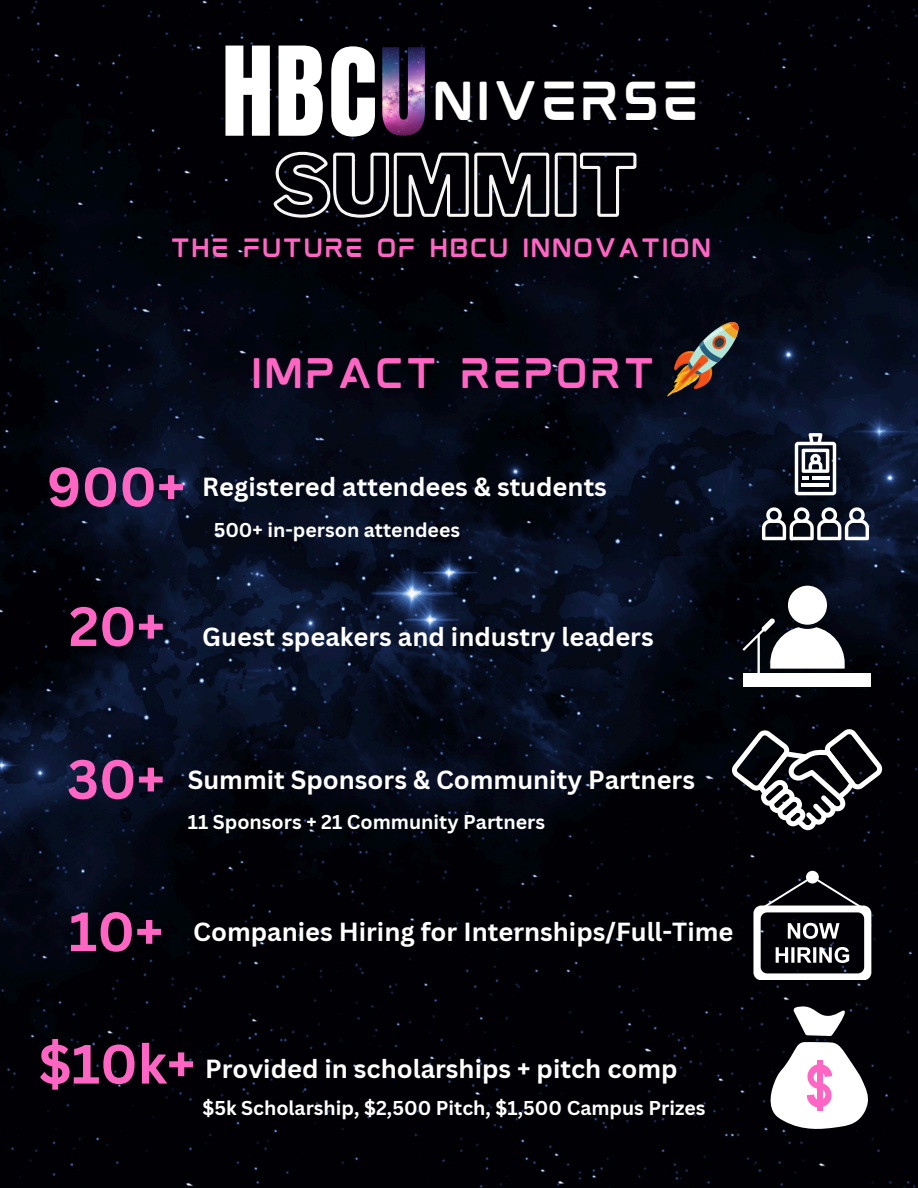
<style>
.page{position:relative;width:918px;height:1188px;background:#fff}
.page>*{position:absolute;margin:0;border:0;box-sizing:border-box;transform-origin:0 0}
.t1{font:700 54px "Canva Sans";color:#ff66c4}
.t2{font:46.5px "mokotoglitch";color:#fff}
.t3{font:36.3px "mokotoglitch";color:#ff66c4}
.t4{font:700 25.5px "Canva Sans";color:#fff}
.t5{font:22.5px "mokotoglitch";color:#ff66c4}
.t6{font:700 19.5px "Canva Sans";color:#fff}
</style>
<div class="page">
<img style="left:0;top:0;width:918px;height:1188px">
<svg style="left:667px;top:319px;width:75px;height:78px;background:#483c34"></svg>
<svg style="left:762px;top:507px;width:107px;height:33px"></svg>
<svg style="left:795px;top:433px;width:41px;height:62px"></svg>
<hr style="left:812px;top:476px;width:17px;height:4px;background:#fff">
<hr style="left:802px;top:483px;width:27px;height:4px;background:#fff">
<div style="left:788px;top:586px;width:39px;height:39px;background:#fff;border-radius:50%"></div>
<div style="left:744px;top:673px;width:127px;height:14px;background:#fff"></div>
<svg style="left:742px;top:618px;width:103px;height:59px"></svg>
<svg style="left:732px;top:729px;width:150px;height:101px"></svg>
<div style="left:806px;top:871px;width:13px;height:13px;background:#fff;border-radius:50%"></div>
<svg style="left:753px;top:879px;width:118px;height:101px"></svg>
<svg style="left:766px;top:1042px;width:103px;height:89px"></svg>
<div style="left:817px;top:1061px;width:5px;height:50px;background:#ff66c4"></div>
<svg style="left:794px;top:1006px;width:52px;height:30px"></svg>
<svg style="left:225px;top:46px;width:45px;height:90px"></svg>
<svg style="left:279px;top:46px;width:44px;height:90px"></svg>
<svg style="left:331px;top:46px;width:44px;height:91px"></svg>
<img style="left:382px;top:47px;width:43px;height:89px">
<svg style="left:272px;top:150px;width:366px;height:70px;background:#2d2d31"></svg>
<h2 class="t2" style="left:432px;top:85px;width:270px">NIVERSE</h2>
<p class="t5" style="left:170px;top:240px;width:544px">THE FUTURE OF HBCU INNOVATION</p>
<p class="t3" style="left:251px;top:361px;width:407px">IMPACT REPORT</p>
<h4 class="t1" style="left:47px;top:449px;width:140px">900+</h4>
<p class="t4" style="left:202px;top:469px;width:406px">Registered attendees &amp; students</p>
<h1 class="t6" style="left:214px;top:516px;width:248px">500+ in-person attendees</h1>
<h2 class="t1" style="left:69px;top:588px;width:98px">20+</h2>
<p class="t4" style="left:202px;top:618px;width:453px">Guest speakers and industry leaders</p>
<p class="t1" style="left:67px;top:741px;width:99px">30+</p>
<h1 class="t4" style="left:188px;top:761px;width:509px">Summit Sponsors &amp; Community Partners</h1>
<h3 class="t6" style="left:188px;top:808px;width:359px">11 Sponsors + 21 Community Partners</h3>
<h1 class="t1" style="left:69px;top:894px;width:96px">10+</h1>
<h3 class="t4" style="left:193px;top:914px;width:542px">Companies Hiring for Internships/Full-Time</h3>
<h3 class="t1" style="left:39px;top:1026px;width:158px">$10k+</h3>
<p class="t4" style="left:205px;top:1051px;width:474px">Provided in scholarships + pitch comp</p>
<p class="t6" style="left:202px;top:1094px;width:505px">$5k Scholarship, $2,500 Pitch, $1,500 Campus Prizes</p>
</div>
